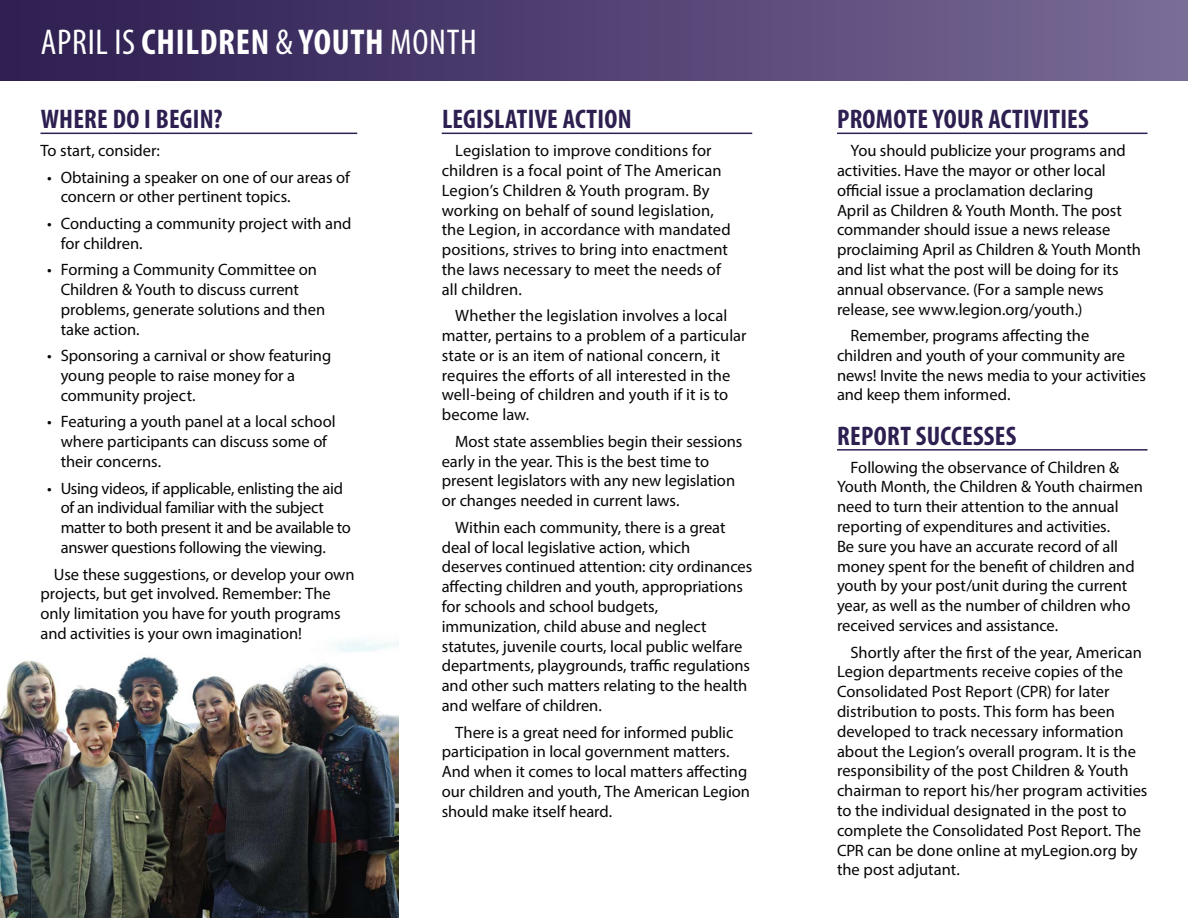
<style>
.page{position:relative;width:1188px;height:918px;background:#fff}
.page>*{position:absolute;margin:0;border:0;box-sizing:border-box;transform-origin:0 0}
.t1{font:condensed 36px "Myriad Pro";letter-spacing:.02em;color:#fff}
.t2{font:700 condensed 27px "Myriad Pro";letter-spacing:.01em;color:#2e1f51}
.t3{font:16.5px/19.8px "Myriad Pro";color:#060606}
.t4{font:16.5px/19.8px "Myriad Pro";letter-spacing:-.02em;color:#060606}
.s1{font-weight:700}
</style>
<div class="page">
<img style="left:0;top:641px;width:399px;height:277px">
<div style="left:0;top:0;width:1188px;height:81px;background:linear-gradient(to right,#2c1c50,#796a96)"></div>
<hr style="left:40px;top:133px;width:317px;height:1px;background:#2e1f51">
<hr style="left:837px;top:133px;width:311px;height:1px;background:#2e1f51">
<hr style="left:837px;top:449px;width:311px;height:2px;background:#2e1f51">
<hr style="left:442px;top:133px;width:310px;height:1px;background:#2e1f51">
<h1 class="t1" style="left:41px;top:20px;width:438px">APRIL IS <span class="s1">CHILDREN</span> &amp; <span class="s1">YOUTH</span> MONTH</h1>
<h2 class="t2" style="left:41px;top:102px;width:183px">WHERE DO I BEGIN?</h2>
<p class="t3" style="left:40px;top:140px;width:121px">To start, consider:</p>
<p class="t3" style="left:61px;top:167px;width:291px;text-indent:-13px">• Obtaining a speaker on one of our areas of concern or other pertinent topics.</p>
<p class="t3" style="left:61px;top:213px;width:292px;text-indent:-13px">• Conducting a community project with and for children.</p>
<p class="t3" style="left:61px;top:260px;width:266px;text-indent:-13px">• Forming a Community Committee on<br>Children &amp; Youth to discuss current problems, generate solutions and then take action.</p>
<p class="t3" style="left:61px;top:346px;width:272px;text-indent:-13px">• Sponsoring a carnival or show featuring young people to raise money for a community project.</p>
<p class="t3" style="left:61px;top:412px;width:276px;text-indent:-13px">• Featuring a youth panel at a local school where participants can discuss some of their concerns.</p>
<p class="t4" style="left:61px;top:478px;width:292px;text-indent:-13px">• Using videos, if applicable, enlisting the aid of an individual familiar with the subject matter to both present it and be available to answer questions following the viewing.</p>
<p class="t3" style="left:40px;top:564px;width:316px;text-indent:13px">Use these suggestions, or develop your own projects, but get involved. Remember: The only limitation you have for youth programs and activities is your own imagination!</p>
<h2 class="t2" style="left:442px;top:102px;width:191px">LEGISLATIVE ACTION</h2>
<p class="t3" style="left:442px;top:140px;width:290px;text-indent:13px">Legislation to improve conditions for children is a focal point of The American Legion’s Children &amp; Youth program. By working on behalf of sound legislation, the Legion, in accordance with mandated positions, strives to bring into enactment the laws necessary to meet the needs of all children.</p>
<p class="t3" style="left:442px;top:306px;width:306px;text-indent:13px">Whether the legislation involves a local matter, pertains to a problem of a particular state or is an item of national concern, it requires the efforts of all interested in the well-being of children and youth if it is to become law.</p>
<p class="t3" style="left:442px;top:431px;width:302px;text-indent:13px">Most state assemblies begin their sessions early in the year. This is the best time to present legislators with any new legislation or changes needed in current laws.</p>
<p class="t3" style="left:442px;top:517px;width:312px;text-indent:13px">Within each community, there is a great deal of local legislative action, which deserves continued attention: city ordinances affecting children and youth, appropriations for schools and school budgets, immunization, child abuse and neglect statutes, juvenile courts, local public welfare departments, playgrounds, traffic regulations and other such matters relating to the health and welfare of children.</p>
<p class="t3" style="left:442px;top:722px;width:310px;text-indent:13px">There is a great need for informed public participation in local government matters.<br>And when it comes to local matters affecting our children and youth, The American Legion should make itself heard.</p>
<h2 class="t2" style="left:837px;top:102px;width:253px">PROMOTE YOUR ACTIVITIES</h2>
<p class="t3" style="left:837px;top:140px;width:305px;text-indent:13px">You should publicize your programs and activities. Have the mayor or other local official issue a proclamation declaring<br>April as Children &amp; Youth Month. The post commander should issue a news release proclaiming April as Children &amp; Youth Month and list what the post will be doing for its annual observance. (For a sample news release, see www.legion.org/youth.)</p>
<p class="t3" style="left:837px;top:325px;width:311px;text-indent:13px">Remember, programs affecting the children and youth of your community are news! Invite the news media to your activities and keep them informed.</p>
<h2 class="t2" style="left:837px;top:419px;width:181px">REPORT SUCCESSES</h2>
<p class="t3" style="left:837px;top:457px;width:307px;text-indent:13px">Following the observance of Children &amp; Youth Month, the Children &amp; Youth chairmen need to turn their attention to the annual reporting of expenditures and activities.<br>Be sure you have an accurate record of all money spent for the benefit of children and youth by your post/unit during the current year, as well as the number of children who received services and assistance.</p>
<p class="t3" style="left:837px;top:642px;width:312px;text-indent:13px">Shortly after the first of the year, American Legion departments receive copies of the Consolidated Post Report (CPR) for later distribution to posts. This form has been developed to track necessary information about the Legion’s overall program. It is the responsibility of the post Children &amp; Youth chairman to report his/her program activities to the individual designated in the post to complete the Consolidated Post Report. The CPR can be done online at myLegion.org by the post adjutant.</p>
</div>
